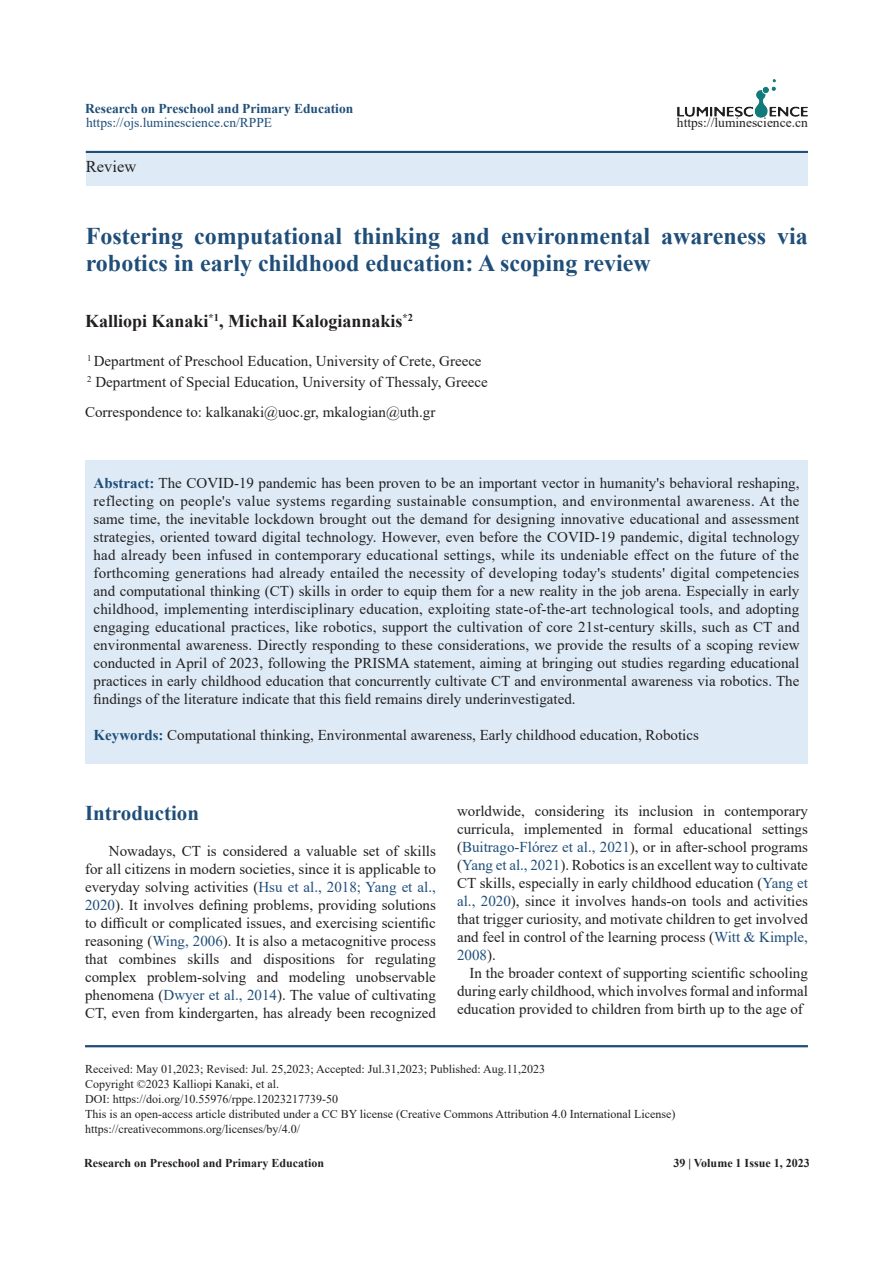
<style>
.page{position:relative;width:893px;height:1263px;background:#fff}
.page>*{position:absolute;margin:0;border:0;box-sizing:border-box;transform-origin:0 0}
.t1{font:700 24px/27px "Times New Roman";color:#1f4e79}
.t2{font:700 21px "Times New Roman";color:#1f4e79}
.t3{font:700 18px "Times New Roman";color:#231f20}
.t4{font:16.5px "Times New Roman";color:#231f20}
.段落样式1{font:15px/18px "Times New Roman";color:#231f20;text-align:justify}
.t5{font:700 13.5px "Times New Roman";color:#1f4e79}
.t6{font:13.5px "Times New Roman";color:#1f4e79}
.t7{font:13.5px "Times New Roman";color:#231f20}
.t8{font:12px "Times New Roman";color:#231f20}
.t9{font:700 12px "Times New Roman";color:#231f20}
.s1{font-weight:700;color:#1f4e79}
.s2{color:#1f4e79}
</style>
<div class="page">
<img style="left:678px;top:79px;width:130px;height:39px">
<hr style="left:86px;top:151px;width:722px;height:2px;background:#1f4e79">
<div style="left:86px;top:153px;width:722px;height:32px;background:#deebf7"></div>
<hr style="left:85px;top:1045px;width:723px;height:2px;background:#1f4e79">
<div style="left:85px;top:460px;width:723px;height:303px;background:#deebf7"></div>
<p class="t5" style="left:85px;top:99px;width:270px">Research on Preschool and Primary Education</p>
<p class="t6" style="left:86px;top:113px;width:188px">https://ojs.luminescience.cn/RPPE</p>
<p class="t7" style="left:677px;top:113px;width:132px">https://luminescience.cn</p>
<p class="t4" style="left:86px;top:155px;width:52px">Review</p>
<p class="t1" style="left:86px;top:222px;width:724px">Fostering computational thinking and environmental awareness via robotics in early childhood education: A scoping review</p>
<p class="t3" style="left:85px;top:308px;width:330px">Kalliopi Kanaki<sup>*1</sup>, Michail Kalogiannakis<sup>*2</sup></p>
<p class="段落样式1" style="left:87px;top:351px;width:396px"><sup>1</sup> Department of Preschool Education, University of Crete, Greece</p>
<p class="段落样式1" style="left:87px;top:372px;width:402px"><sup>2</sup> Department of Special Education, University of Thessaly, Greece</p>
<p class="段落样式1" style="left:85px;top:403px;width:352px">Correspondence to: kalkanaki@uoc.gr, mkalogian@uth.gr</p>
<p class="段落样式1" style="left:94px;top:474px;width:708px"><span class="s1">Abstract:</span> The COVID-19 pandemic has been proven to be an important vector in humanity's behavioral reshaping, reflecting on people's value systems regarding sustainable consumption, and environmental awareness. At the same time, the inevitable lockdown brought out the demand for designing innovative educational and assessment strategies, oriented toward digital technology. However, even before the COVID-19 pandemic, digital technology had already been infused in contemporary educational settings, while its undeniable effect on the future of the forthcoming generations had already entailed the necessity of developing today's students' digital competencies and computational thinking (CT) skills in order to equip them for a new reality in the job arena. Especially in early childhood, implementing interdisciplinary education, exploiting state-of-the-art technological tools, and adopting engaging educational practices, like robotics, support the cultivation of core 21st-century skills, such as CT and environmental awareness. Directly responding to these considerations, we provide the results of a scoping review conducted in April of 2023, following the PRISMA statement, aiming at bringing out studies regarding educational practices in early childhood education that concurrently cultivate CT and environmental awareness via robotics. The findings of the literature indicate that this field remains direly underinvestigated.</p>
<p class="段落样式1" style="left:94px;top:726px;width:607px"><span class="s1">Keywords:</span> Computational thinking, Environmental awareness, Early childhood education, Robotics</p>
<p class="t2" style="left:85px;top:798px;width:115px">Introduction</p>
<p class="段落样式1" style="left:85px;top:841px;width:352px;text-indent:24px">Nowadays, CT is considered a valuable set of skills for all citizens in modern societies, since it is applicable to everyday solving activities (<span class="s2">Hsu et al., 2018; Yang et al., 2020</span>). It involves defining problems, providing solutions to difficult or complicated issues, and exercising scientific reasoning (<span class="s2">Wing, 2006</span>). It is also a metacognitive process that combines skills and dispositions for regulating complex problem-solving and modeling unobservable phenomena (<span class="s2">Dwyer et al., 2014</span>). The value of cultivating CT, even from kindergarten, has already been recognized</p>
<p class="段落样式1" style="left:457px;top:802px;width:352px">worldwide, considering its inclusion in contemporary curricula, implemented in formal educational settings (<span class="s2">Buitrago-Flórez et al., 2021</span>), or in after-school programs (<span class="s2">Yang et al., 2021</span>). Robotics is an excellent way to cultivate CT skills, especially in early childhood education (<span class="s2">Yang et al., 2020</span>), since it involves hands-on tools and activities that trigger curiosity, and motivate children to get involved and feel in control of the learning process (<span class="s2">Witt &amp; Kimple, 2008</span>).</p>
<p class="段落样式1" style="left:457px;top:964px;width:352px;text-indent:12px">In the broader context of supporting scientific schooling during early childhood, which involves formal and informal education provided to children from birth up to the age of</p>
<p class="t8" style="left:85px;top:1061px;width:462px">Received: May 01,2023; Revised: Jul. 25,2023; Accepted: Jul.31,2023; Published: Aug.11,2023</p>
<p class="t8" style="left:85px;top:1076px;width:196px">Copyright ©2023 Kalliopi Kanaki, et al.</p>
<p class="t8" style="left:85px;top:1091px;width:255px">DOI: https://doi.org/10.55976/rppe.12023217739-50</p>
<p class="t8" style="left:85px;top:1106px;width:592px">This is an open-access article distributed under a CC BY license (Creative Commons Attribution 4.0 International License)</p>
<p class="t8" style="left:85px;top:1121px;width:217px">https://creativecommons.org/licenses/by/4.0/</p>
<p class="t9" style="left:84px;top:1154px;width:241px">Research on Preschool and Primary Education</p>
<p class="t9" style="left:673px;top:1155px;width:138px">39 | Volume 1 Issue 1, 2023</p>
</div>
